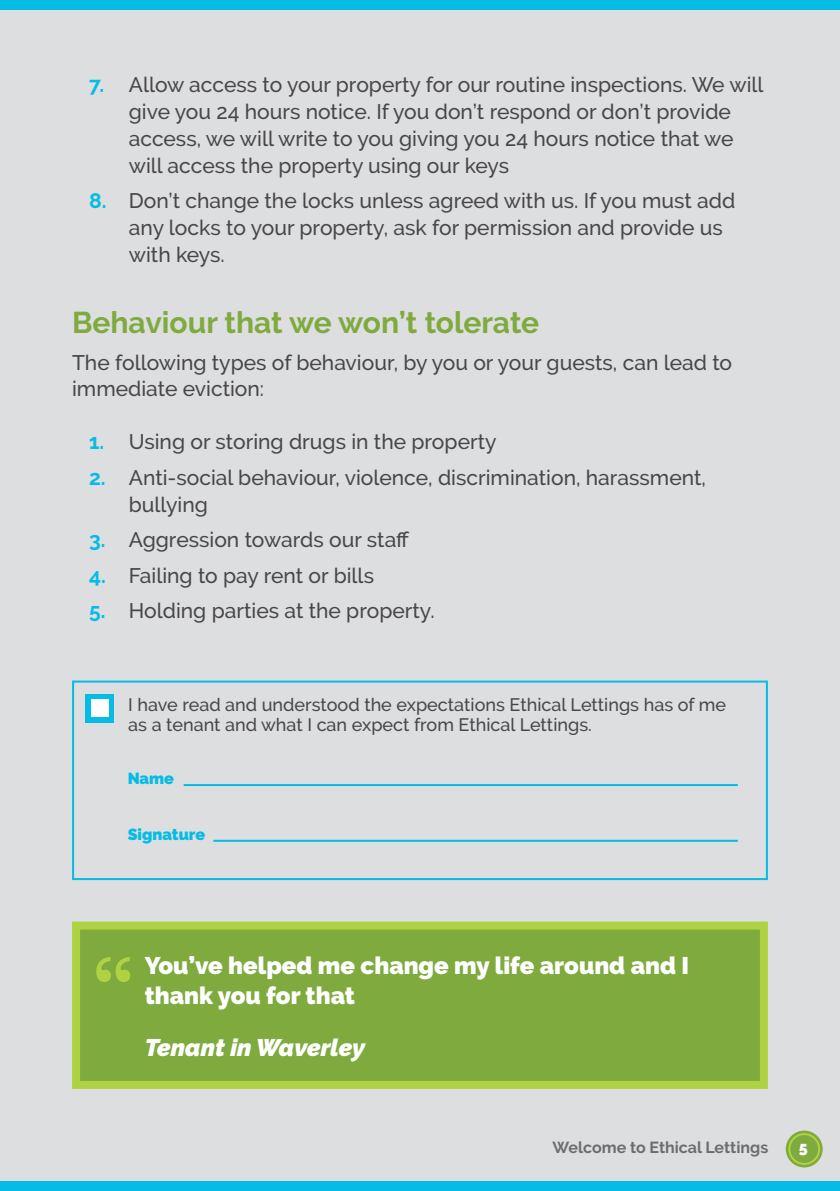
<style>
.page{position:relative;width:840px;height:1191px;background:#fff}
.page>*{position:absolute;margin:0;border:0;box-sizing:border-box;transform-origin:0 0}
.Body_copy{font:700 72px "Baskerville";color:#afd144}
.Heading_three{font:700 30px "Raleway";color:#7eaa3e}
.Body_copy-2{font:900 24px/30px "Raleway";color:#fff}
.Body_copy-3{font:italic 900 24px "Raleway";color:#fff}
.Body_copy-4{font:500 21px/27px "Raleway";color:#484648}
.Smaller_body_copy{font:500 18px/20px "Raleway";color:#484648}
.t1{font:700 16px "Raleway";color:#6c6d70}
.Body_copy-5{font:900 16px "Raleway";color:#05bce7}
.t2{font:900 16px "Raleway";color:#fff}
.s1{font-weight:700;color:#05bce7}
</style>
<div class="page">
<div style="left:0;top:0;width:839px;height:1191px;background:#dddee0"></div>
<svg style="left:785px;top:1130px;width:37px;height:37px"></svg>
<div style="left:0;top:0;width:839px;height:10px;background:#05bce7"></div>
<div style="left:787px;top:1133px;width:32px;height:31px;border:2px solid #afd144;border-radius:50%"></div>
<div style="left:0;top:1181px;width:839px;height:10px;background:#05bce7"></div>
<div style="left:85px;top:693px;width:29px;height:29px;background:#05bce7"></div>
<div style="left:91px;top:699px;width:17px;height:18px;background:#fff"></div>
<div style="left:72px;top:680px;width:695px;height:200px;border:2px solid #05bce7"></div>
<hr style="left:183px;top:784px;width:554px;height:2px;background:#05bce7">
<hr style="left:213px;top:839px;width:524px;height:2px;background:#05bce7">
<div style="left:72px;top:921px;width:695px;height:168px;background:#7eaa3e;border:8px solid #afd144"></div>
<p class="Body_copy-4" style="left:129px;top:71px;width:636px;text-indent:-40px"><span class="s1">7.</span> Allow access to your property for our routine inspections. We will give you 24 hours notice. If you don’t respond or don’t provide access, we will write to you giving you 24 hours notice that we will access the property using our keys</p>
<p class="Body_copy-4" style="left:129px;top:187px;width:607px;text-indent:-40px"><span class="s1">8.</span> Don’t change the locks unless agreed with us. If you must add any locks to your property, ask for permission and provide us with keys.</p>
<p class="Heading_three" style="left:72px;top:305px;width:468px">Behaviour that we won’t tolerate</p>
<p class="Body_copy-4" style="left:72px;top:350px;width:661px;line-height:26px">The following types of behaviour, by you or your guests, can lead to immediate eviction:</p>
<p class="Body_copy-4" style="left:89px;top:428px;width:409px"><span class="s1">1.</span> Using or storing drugs in the property</p>
<p class="Body_copy-4" style="left:129px;top:464px;width:578px;text-indent:-40px"><span class="s1">2.</span> Anti-social behaviour, violence, discrimination, harassment, bullying</p>
<p class="Body_copy-4" style="left:89px;top:526px;width:321px"><span class="s1">3.</span> Aggression towards our staff</p>
<p class="Body_copy-4" style="left:89px;top:562px;width:286px"><span class="s1">4.</span> Failing to pay rent or bills</p>
<p class="Body_copy-4" style="left:89px;top:597px;width:347px"><span class="s1">5.</span> Holding parties at the property.</p>
<p class="Smaller_body_copy" style="left:128px;top:695px;width:599px">I have read and understood the expectations Ethical Lettings has of me as a tenant and what I can expect from Ethical Lettings.</p>
<p class="Body_copy-5" style="left:128px;top:769px;width:48px">Name</p>
<p class="Body_copy-5" style="left:128px;top:824px;width:79px">Signature</p>
<p class="Body_copy" style="left:92px;top:931px;width:44px">“</p>
<p class="Body_copy-2" style="left:145px;top:950px;width:545px">You’ve helped me change my life around and I thank you for that</p>
<p class="Body_copy-3" style="left:145px;top:1033px;width:222px">Tenant in Waverley</p>
<p class="t1" style="left:552px;top:1138px;width:217px">Welcome to Ethical Lettings</p>
<p class="t2" style="left:798px;top:1138px;width:10px">5</p>
</div>
